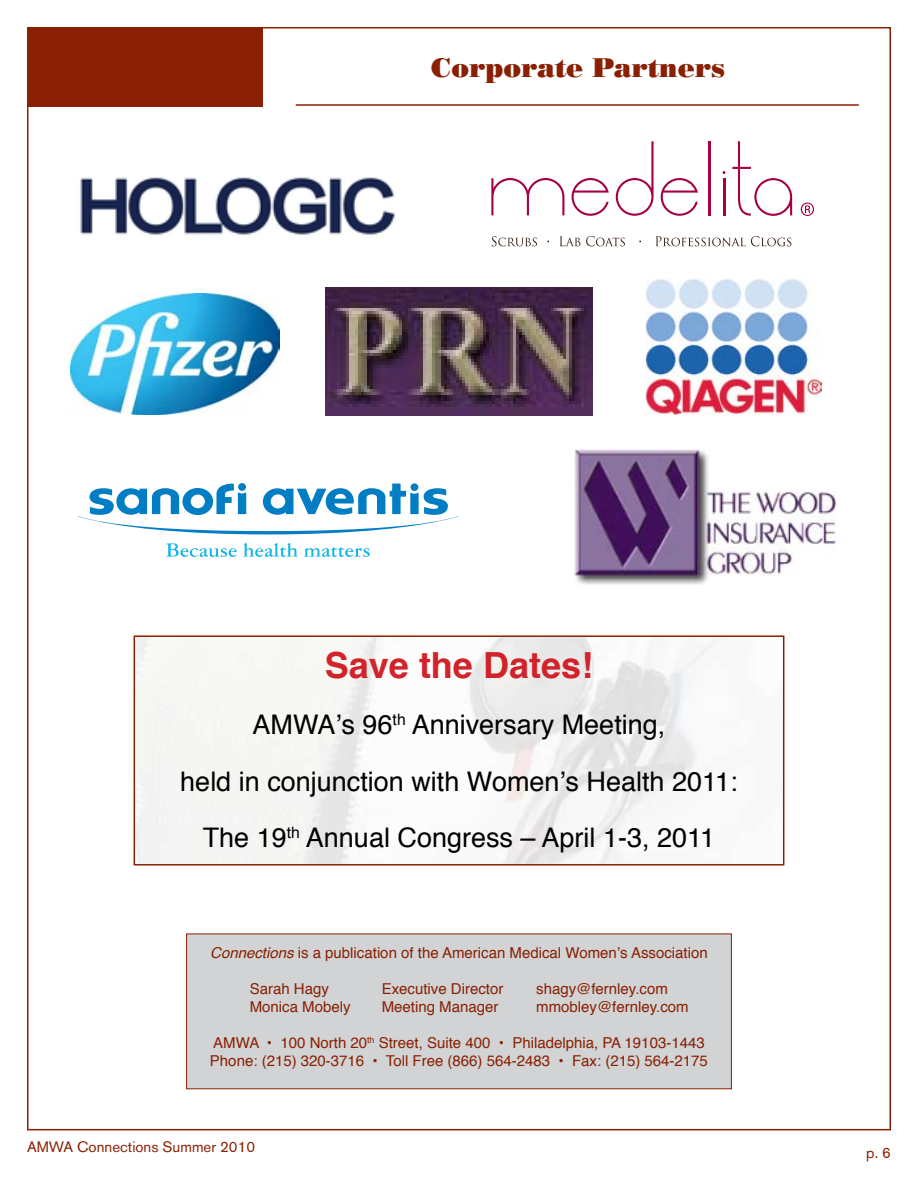
<style>
.page{position:relative;width:918px;height:1188px;background:#fff}
.page>*{position:absolute;margin:0;border:0;box-sizing:border-box;transform-origin:0 0}
.t1{font:700 36px "Helvetica";color:#d2232a}
.t2{font:27px/56.2px "Helvetica";color:#000;text-align:center}
.t3{font:27px "Poster Bodoni BT";color:#8a2003}
.t4{font:15px/18px "Helvetica";color:#8a2003}
.t5{font:15px "Akzidenz Grotesk BE";color:#8a2003}
.s1{font-style:italic}
</style>
<div class="page">
<div style="left:27px;top:27px;width:235px;height:80px;background:#8a2003"></div>
<hr style="left:296px;top:104px;width:563px;height:2px;background:#8a2003">
<div style="left:186px;top:933px;width:546px;height:156px;background:#d1d3d4"></div>
<img style="left:645px;top:278px;width:176px;height:137px">
<svg style="left:77px;top:484px;width:382px;height:50px"></svg>
<div style="left:411px;top:483px;width:7px;height:8px;background:#007dc3;border-radius:50%"></div>
<svg style="left:166px;top:543px;width:71px;height:14px"></svg>
<svg style="left:243px;top:543px;width:55px;height:14px"></svg>
<svg style="left:304px;top:547px;width:66px;height:10px"></svg>
<img style="left:574px;top:449px;width:261px;height:136px">
<img style="left:80px;top:177px;width:315px;height:58px">
<svg style="left:572px;top:178px;width:37px;height:38px"></svg>
<svg style="left:661px;top:178px;width:37px;height:38px"></svg>
<svg style="left:616px;top:141px;width:38px;height:75px"></svg>
<hr style="left:708px;top:141px;width:2px;height:74px;background:#a40046">
<hr style="left:723px;top:178px;width:2px;height:37px;background:#a40046">
<svg style="left:732px;top:141px;width:60px;height:75px"></svg>
<svg style="left:491px;top:178px;width:73px;height:37px"></svg>
<svg style="left:801px;top:203px;width:13px;height:13px"></svg>
<svg style="left:492px;top:236px;width:45px;height:10px"></svg>
<svg style="left:559px;top:236px;width:21px;height:10px"></svg>
<svg style="left:586px;top:236px;width:39px;height:10px"></svg>
<svg style="left:655px;top:236px;width:136px;height:10px"></svg>
<img style="left:70px;top:293px;width:210px;height:122px">
<img style="left:325px;top:287px;width:268px;height:128px">
<div style="left:134px;top:635px;width:650px;height:231px;border:2px solid #8a2003"></div>
<h2 class="t3" style="left:431px;top:51px;width:296px">Corporate Partners</h2>
<h1 class="t1" style="left:325px;top:636px;width:270px">Save the Dates!</h1>
<h2 class="t2" style="left:180px;top:698px;width:559px">AMWA’s 96<sup>th</sup> Anniversary Meeting,<br>held in conjunction with Women’s Health 2011:<br>The 19<sup>th</sup> Annual Congress – April 1-3, 2011</h2>
<p class="t4" style="left:210px;top:944px;width:499px"><span class="s1">Connections</span> is a publication of the American Medical Women’s Association</p>
<p class="t4" style="left:250px;top:980px;width:81px">Sarah Hagy</p>
<p class="t4" style="left:382px;top:980px;width:123px">Executive Director</p>
<p class="t4" style="left:536px;top:980px;width:133px">shagy@fernley.com</p>
<p class="t4" style="left:250px;top:998px;width:102px">Monica Mobely</p>
<p class="t4" style="left:382px;top:998px;width:118px">Meeting Manager</p>
<p class="t4" style="left:536px;top:998px;width:154px">mmobley@fernley.com</p>
<p class="t4" style="left:210px;top:1034px;width:499px">AMWA • 100 North 20<sup>th</sup> Street, Suite 400 • Philadelphia, PA 19103-1443<br>Phone: (215) 320-3716 • Toll Free (866) 564-2483 • Fax: (215) 564-2175</p>
<p class="t5" style="left:27px;top:1138px;width:230px">AMWA Connections Summer 2010</p>
<p class="t5" style="left:866px;top:1144px;width:26px">p. 6</p>
</div>
